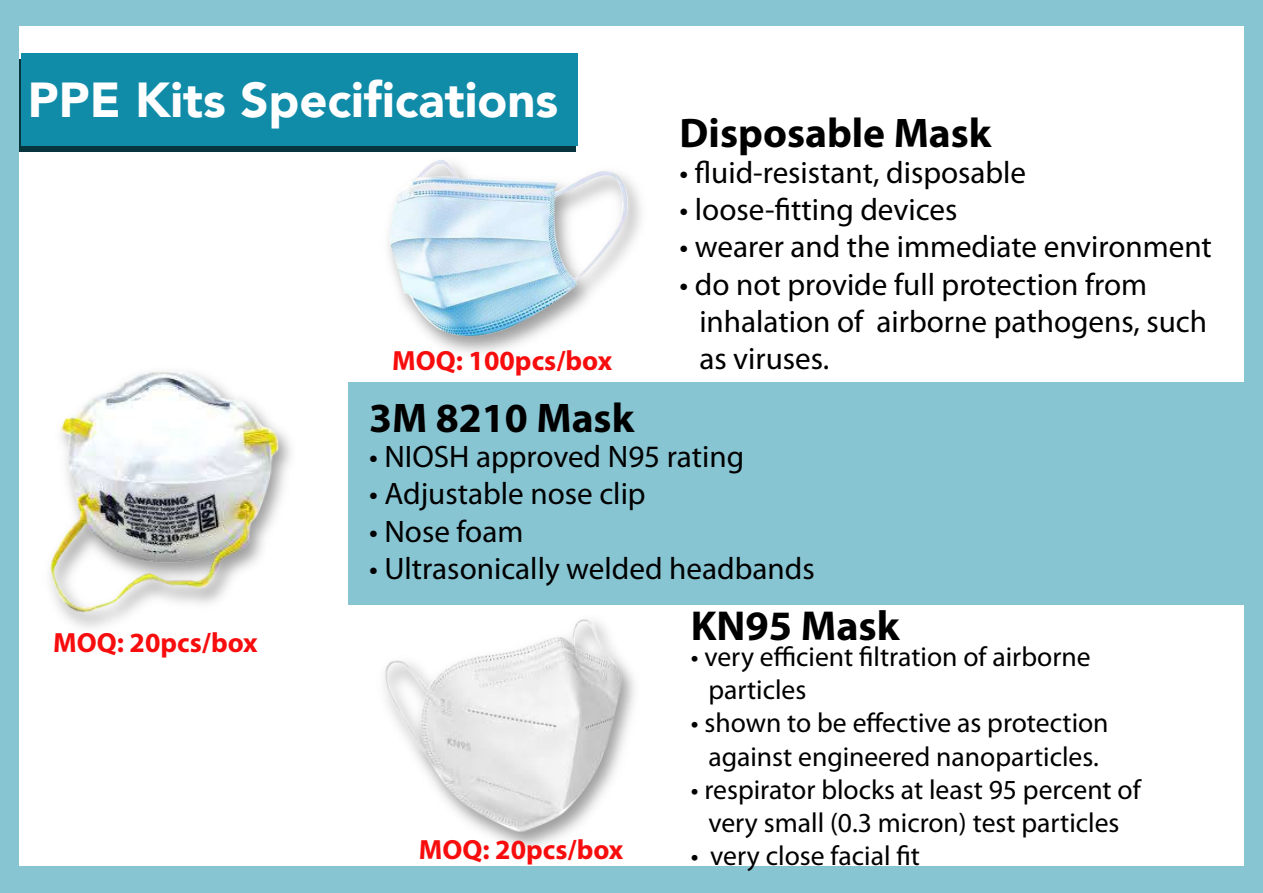
<style>
.page{position:relative;width:1263px;height:893px;background:#88c5d3}
.page>*{position:absolute;margin:0;border:0;box-sizing:border-box;transform-origin:0 0}
.t1{font:900 49.05px "Avenir LT";color:#fff}
.t2{font:700 42px "Myriad Pro";color:#000}
.t3{font:700 41.55px "Myriad Pro";color:#000}
.t4{font:condensed 31.2px/37.3px "Myriad Pro";color:#000}
.t5{font:700 27.9px "Myriad Pro";color:#f70d0d}
.t6{font:condensed 27.6px/33.2px "Myriad Pro";color:#000;text-align:center}
</style>
<div class="page">
<div style="left:19px;top:27px;width:1224px;height:839px;background:#fff"></div>
<div style="left:20px;top:59px;width:556px;height:93px;background:#07353d"></div>
<div style="left:21px;top:53px;width:556px;height:93px;background:#118ca8"></div>
<img style="left:381px;top:617px;width:250px;height:222px">
<img style="left:50px;top:371px;width:241px;height:251px">
<img style="left:385px;top:159px;width:253px;height:185px">
<div style="left:348px;top:382px;width:895px;height:222px;background:#88c5d3"></div>
<h1 class="t1" style="left:28px;top:70px;width:532px">PPE Kits Specifications</h1>
<p class="t5" style="left:392px;top:342px;width:221px">MOQ: 100pcs/box</p>
<h3 class="t3" style="left:679px;top:106px;width:313px">Disposable Mask</h3>
<p class="t4" style="left:679px;top:154px;width:348px">• fluid-resistant, disposable</p>
<p class="t4" style="left:679px;top:191px;width:279px">• loose-fitting devices</p>
<p class="t4" style="left:679px;top:229px;width:534px">• wearer and the immediate environment</p>
<p class="t4" style="left:699px;top:266px;width:509px;text-indent:-20px">• do not provide full protection from inhalation of airborne pathogens, such as viruses.</p>
<p class="t5" style="left:53px;top:625px;width:206px">MOQ: 20pcs/box</p>
<h3 class="t3" style="left:369px;top:391px;width:267px">3M 8210 Mask</h3>
<p class="t4" style="left:369px;top:438px;width:377px">• NIOSH approved N95 rating</p>
<p class="t4" style="left:369px;top:476px;width:278px">• Adjustable nose clip</p>
<p class="t4" style="left:369px;top:513px;width:156px">• Nose foam</p>
<p class="t4" style="left:369px;top:550px;width:447px">• Ultrasonically welded headbands</p>
<p class="t5" style="left:419px;top:832px;width:206px">MOQ: 20pcs/box</p>
<h2 class="t2" style="left:691px;top:598px;width:210px">KN95 Mask</h2>
<p class="t6" style="left:708px;top:641px;width:384px;text-align:left;text-indent:-18px">• very efficient filtration of airborne particles</p>
<p class="t6" style="left:691px;top:707px;width:419px">• shown to be effective as protection against engineered nanoparticles.</p>
<p class="t6" style="left:691px;top:773px;width:451px">• respirator blocks at least 95 percent of very small (0.3 micron) test particles</p>
<p class="t6" style="left:691px;top:840px;width:231px">• very close facial fit</p>
</div>
